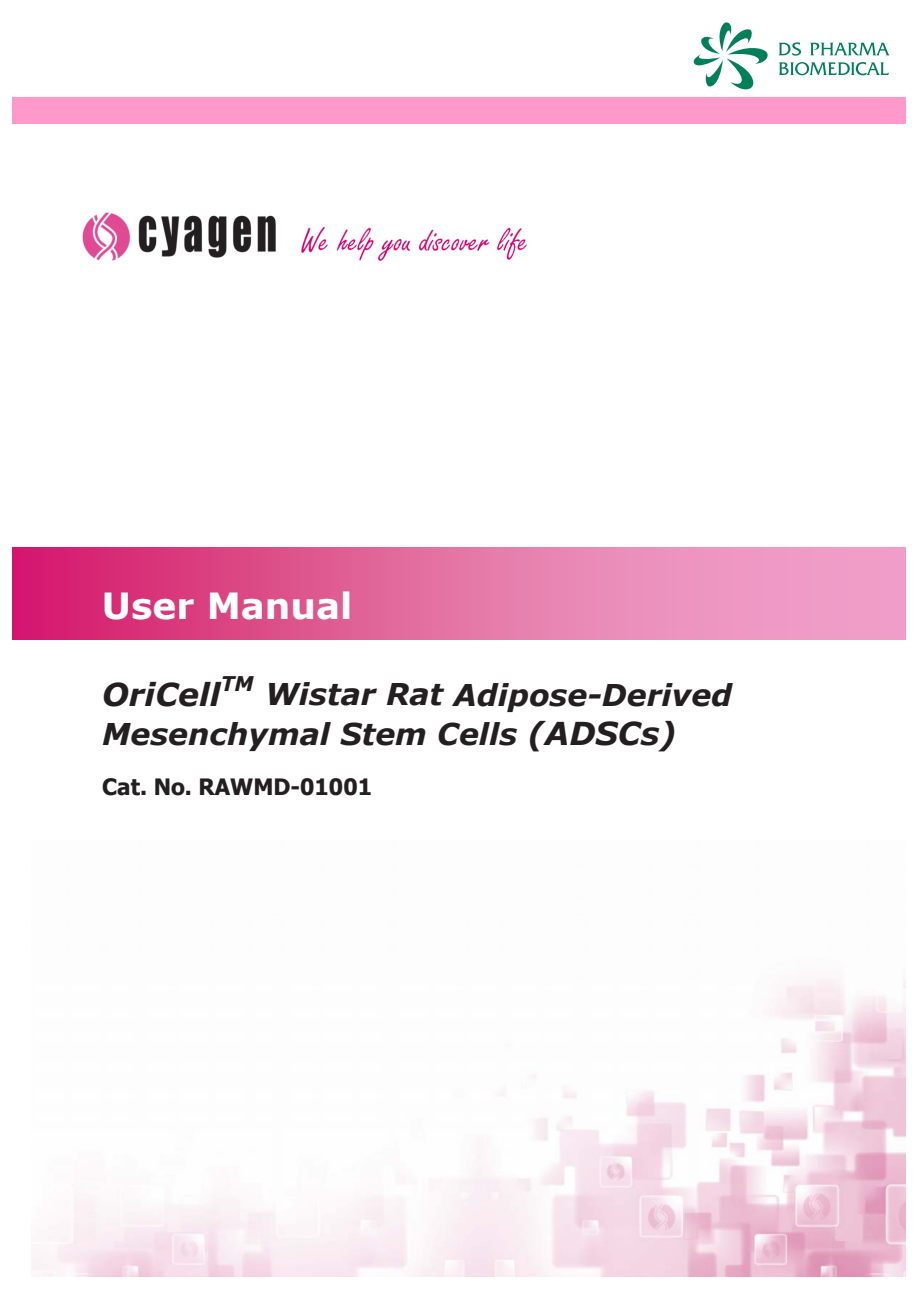
<style>
.page{position:relative;width:919px;height:1289px;background:#fff}
.page>*{position:absolute;margin:0;border:0;box-sizing:border-box;transform-origin:0 0}
.t1{font:700 36px "Verdana";color:#fff}
.t2{font:italic 700 31.5px "Verdana";color:#231f20}
.t3{font:italic 700 30px/39px "Verdana";color:#231f20}
.t4{font:700 22.5px "Tahoma";color:#231f20}
.t5{font:italic 700 20.25px "Verdana";color:#231f20}
.s1{font-size:31.5px}
</style>
<div class="page">
<svg style="left:693px;top:22px;width:75px;height:68px"></svg>
<svg style="left:778px;top:42px;width:23px;height:14px"></svg>
<svg style="left:810px;top:43px;width:79px;height:13px"></svg>
<svg style="left:779px;top:62px;width:110px;height:13px"></svg>
<div style="left:13px;top:98px;width:892px;height:26px;background:#f9c"></div>
<img style="left:13px;top:547px;width:892px;height:92px">
<img style="left:82px;top:212px;width:194px;height:49px">
<img style="left:301px;top:226px;width:226px;height:35px">
<img style="left:31px;top:978px;width:874px;height:298px">
<p class="t1" style="left:102px;top:580px;width:252px">User Manual</p>
<p class="t2" style="left:102px;top:672px;width:120px">OriCell</p>
<p class="t5" style="left:221px;top:669px;width:34px">TM</p>
<p class="t3" style="left:102px;top:674px;width:631px;text-indent:163px">Wistar Rat Adipose-Derived<br>Mesenchymal Stem Cells <span class="s1">(ADSCs)</span></p>
<p class="t4" style="left:102px;top:771px;width:271px">Cat. No. RAWMD-01001</p>
</div>
